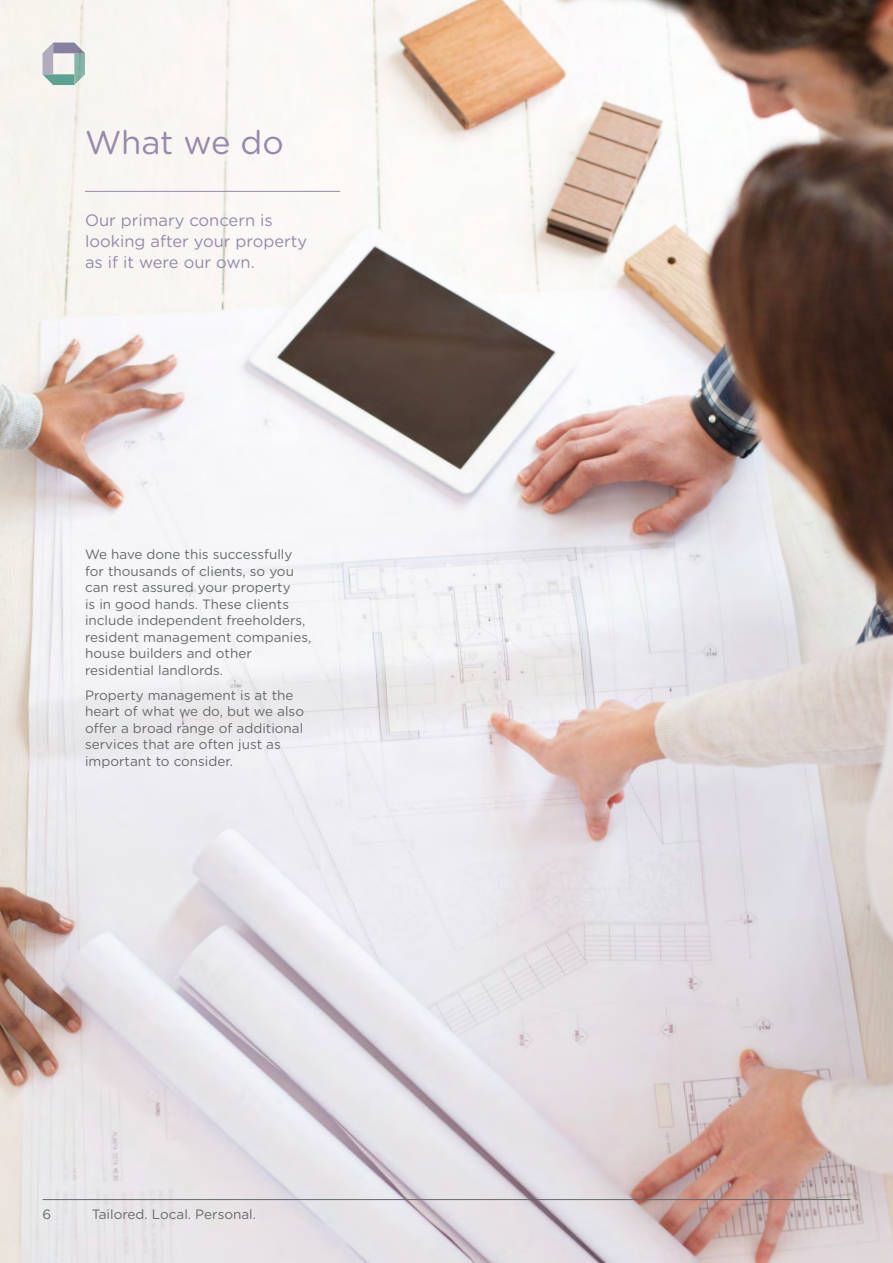
<style>
.page{position:relative;width:893px;height:1263px;background:#fff}
.page>*{position:absolute;margin:0;border:0;box-sizing:border-box;transform-origin:0 0}
.t1{font:33px "Gotham Rounded";letter-spacing:-.005em;color:#9689ad}
.t2{font:16.5px/21px "Gotham Rounded";color:#9689ad}
.t3{font:13.5px/16.5px "Gotham Rounded";color:#666a6b}
</style>
<div class="page">
<img style="left:0;top:0;width:893px;height:1263px">
<hr style="left:43px;top:1199px;width:807px;height:1px;background:#666a6b">
<hr style="left:85px;top:191px;width:255px;height:1px;background:#9689ad">
<svg style="left:43px;top:43px;width:42px;height:42px"></svg>
<p class="t1" style="left:85px;top:120px;width:200px">What we do</p>
<p class="t2" style="left:85px;top:209px;width:224px">Our primary concern is looking after your property as if it were our own.</p>
<p class="t3" style="left:85px;top:546px;width:228px">We have done this successfully for thousands of clients, so you can rest assured your property<br>is in good hands. These clients include independent freeholders, resident management companies, house builders and other residential landlords.</p>
<p class="t3" style="left:85px;top:686px;width:220px">Property management is at the heart of what we do, but we also offer a broad range of additional services that are often just as important to consider.</p>
<p class="t3" style="left:43px;top:1205px;width:10px">6</p>
<p class="t3" style="left:92px;top:1205px;width:166px">Tailored. Local. Personal.</p>
</div>
